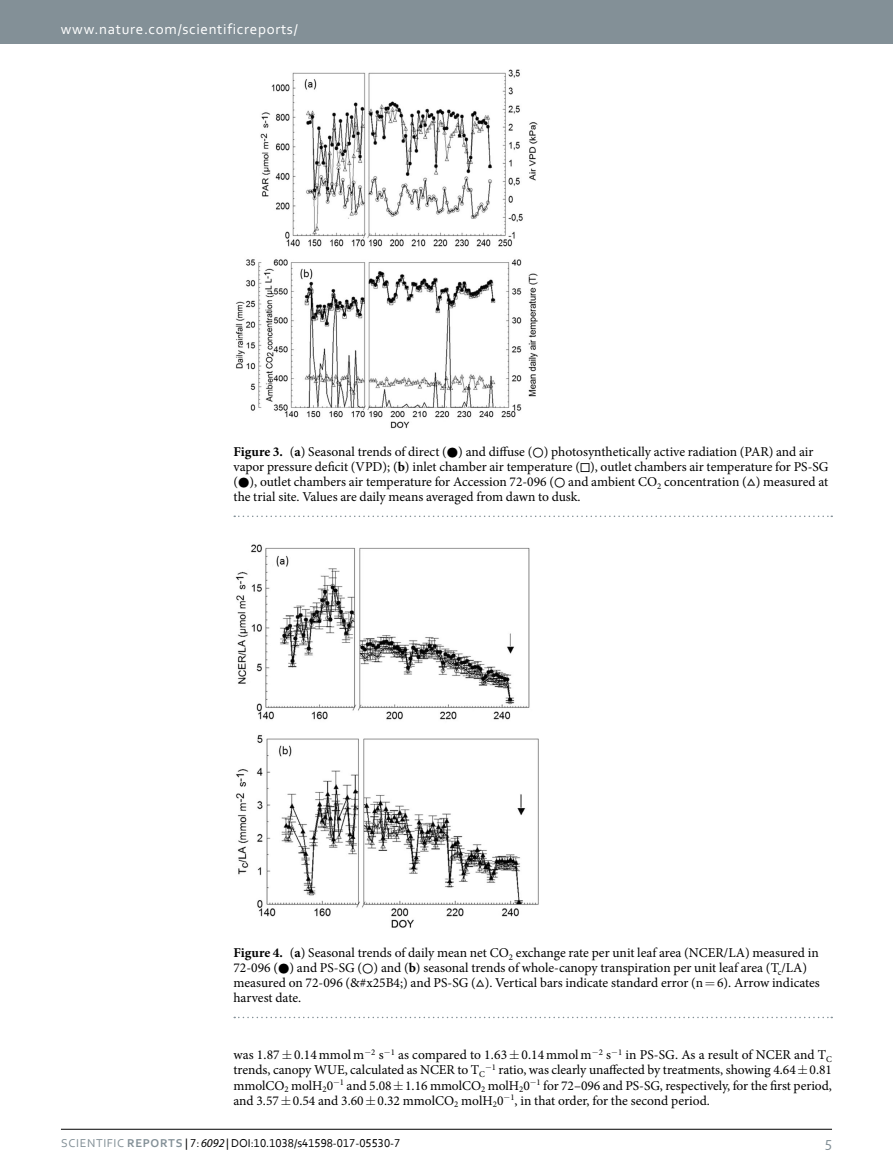
<style>
.page{position:relative;width:893px;height:1174px;background:#fff}
.page>*{position:absolute;margin:0;border:0;box-sizing:border-box;transform-origin:0 0}
.t1{font:15px "Corbel 2";letter-spacing:.045em;color:#fff}
.t2{font:15px "Corbel 2";color:#839097}
.t3{font:13.5px/15px "Minion Pro";color:#000}
.t4{font:12px "Corbel";color:#000}
.s1{font-weight:700}
.s2{font-family:"STIX General"}
.s3{font-family:"Corbel 2";color:#839097}
.s4{font-family:"Corbel Bold 2";color:#839097}
.s5{font-family:"Myriad Pro";font-style:italic}
</style>
<div class="page">
<div style="left:0;top:0;width:893px;height:43px;background:#839097"></div>
<hr style="left:61px;top:1129px;width:771px;height:1px;background:#000">
<img style="left:235px;top:70px;width:303px;height:358px">
<svg style="left:234px;top:515px;width:598px;height:2px"></svg>
<img style="left:235px;top:544px;width:304px;height:384px">
<svg style="left:234px;top:1016px;width:598px;height:2px"></svg>
<p class="t1" style="left:61px;top:19px;width:238px">www.nature.com/scientificreports/</p>
<p class="t3" style="left:233px;top:444px;width:596px"><span class="s1">Figure 3.</span> (<span class="s1">a</span>) Seasonal trends of direct (<span class="s2">●</span>) and diffuse (<span class="s2">○</span>) photosynthetically active radiation (PAR) and air vapor pressure deficit (VPD); (<span class="s1">b</span>) inlet chamber air temperature (<span class="s2">◻</span>), outlet chambers air temperature for PS-SG (<span class="s2">●</span>), outlet chambers air temperature for Accession 72-096 (<span class="s2">○</span> and ambient CO<sub>2</sub> concentration (<span class="s2">▵</span>) measured at the trial site. Values are daily means averaged from dawn to dusk.</p>
<p class="t3" style="left:233px;top:945px;width:588px"><span class="s1">Figure 4.</span> (<span class="s1">a</span>) Seasonal trends of daily mean net CO<sub>2</sub> exchange rate per unit leaf area (NCER/LA) measured in 72-096 (<span class="s2">●</span>) and PS-SG (<span class="s2">○</span>) and (<span class="s1">b</span>) seasonal trends of whole-canopy transpiration per unit leaf area (T<sub>c</sub>/LA) measured on 72-096 (&amp;#x25B4;) and PS-SG (<span class="s2">▵</span>). Vertical bars indicate standard error (n 6). Arrow indicates harvest date.</p>
<p class="t3" style="left:233px;top:1047px;width:600px;text-align:justify">was 1.87 0.14 mmol m−<sup>2</sup> s−<sup>1</sup> as compared to 1.63 0.14 mmol m−<sup>2</sup> s−<sup>1</sup> in PS-SG. As a result of NCER and T<sub>C </sub>trends, canopy WUE, calculated as NCER to T<sub>C</sub>−<sup>1</sup> ratio, was clearly unaffected by treatments, showing 4.64 0.81 mmolCO<sub>2</sub> molH<sub>2</sub>0−<sup>1</sup> and 5.08 1.16 mmolCO<sub>2</sub> molH<sub>2</sub>0−<sup>1</sup> for 72–096 and PS-SG, respectively, for the first period, and 3.57 0.54 and 3.60 0.32 mmolCO<sub>2</sub> molH<sub>2</sub>0−<sup>1</sup>, in that order, for the second period.</p>
<p class="t4" style="left:61px;top:1135px;width:341px"><span class="s3">SCIentIfIC</span> <span class="s4">REPORTS</span> | 7: <span class="s5">6092</span> | DOI:10.1038/s41598-017-05530-7</p>
<p class="t2" style="left:825px;top:1132px;width:9px">5</p>
</div>
